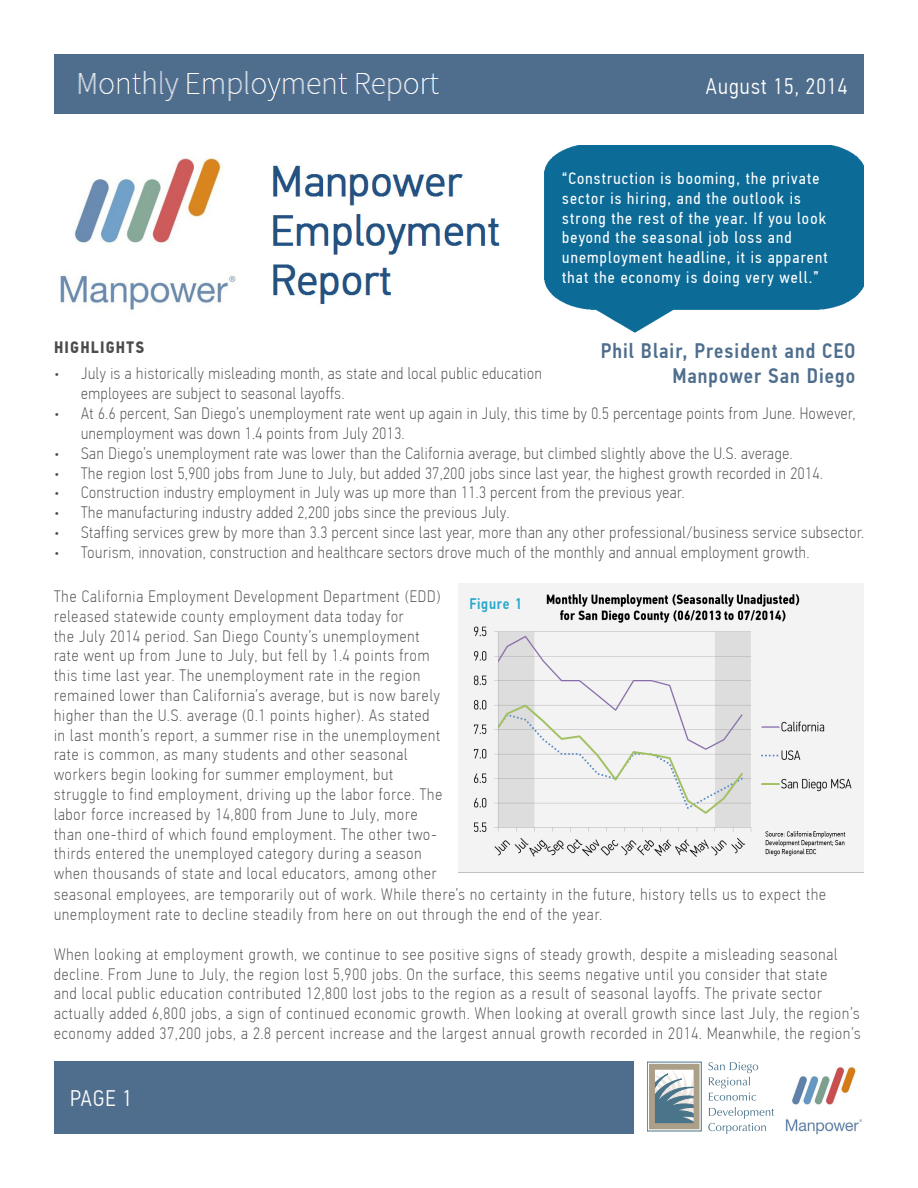
<style>
.page{position:relative;width:918px;height:1188px;background:#fff}
.page>*{position:absolute;margin:0;border:0;box-sizing:border-box;transform-origin:0 0}
.t1{font:300 22.5px "PF Din Text Cond Pro";letter-spacing:.05em;color:#fff}
.t2{font:500 21px "PF Din Text Cond Pro";letter-spacing:.05em;color:#4f6e8d}
.t3{font:100 16.5px/19.8px "PF Din Text Cond Pro";letter-spacing:.06em;color:#4b4c4d}
.t4{font:100 16.5px/19.8px "PF Din Text Cond Pro";letter-spacing:.04em;color:#4b4c4d}
.t5{font:16.5px/19.8px "PF Din Text Cond Pro";letter-spacing:.07em;color:#fff}
.t6{font:700 16.5px "PF Din Text Cond Pro";letter-spacing:.075em;color:#4b4c4d}
.t7{font:500 15.3px "PF Din Text Cond Pro";letter-spacing:.05em;color:#26a8cd}
</style>
<div class="page">
<div style="left:54px;top:54px;width:810px;height:60px;background:#4f6e8d"></div>
<img style="left:60px;top:158px;width:440px;height:152px">
<svg style="left:708px;top:1062px;width:50px;height:39px"></svg>
<svg style="left:708px;top:1107px;width:66px;height:27px"></svg>
<div style="left:647px;top:1062px;width:54px;height:69px;border:1px solid #49748a"></div>
<svg style="left:649px;top:1064px;width:51px;height:65px;background:#9ea8a6"></svg>
<div style="left:54px;top:1062px;width:580px;height:72px;background:#4f6e8d"></div>
<img style="left:785px;top:1067px;width:77px;height:68px">
<img style="left:544px;top:146px;width:320px;height:187px">
<img style="left:458px;top:584px;width:406px;height:289px">
<p class="t1" style="left:706px;top:74px;width:143px">August 15, 2014</p>
<p class="t5" style="left:562px;top:168px;width:267px">“Construction is booming, the private sector is hiring, and the outlook is strong the rest of the year. If you look beyond the seasonal job loss and unemployment headline, it is apparent that the economy is doing very well.”</p>
<p class="t6" style="left:54px;top:337px;width:92px">HIGHLIGHTS</p>
<p class="t4" style="left:81px;top:363px;width:462px;text-indent:-27px">• July is a historically misleading month, as state and local public education employees are subject to seasonal layoffs.</p>
<p class="t4" style="left:81px;top:404px;width:776px;text-indent:-27px">• At 6.6 percent, San Diego’s unemployment rate went up again in July, this time by 0.5 percentage points from June. However, unemployment was down 1.4 points from July 2013.</p>
<p class="t4" style="left:54px;top:443px;width:740px">• San Diego’s unemployment rate was lower than the California average, but climbed slightly above the U.S. average.</p>
<p class="t4" style="left:54px;top:463px;width:770px">• The region lost 5,900 jobs from June to July, but added 37,200 jobs since last year, the highest growth recorded in 2014.</p>
<p class="t4" style="left:54px;top:483px;width:632px">• Construction industry employment in July was up more than 11.3 percent from the previous year.</p>
<p class="t4" style="left:54px;top:503px;width:457px">• The manufacturing industry added 2,200 jobs since the previous July.</p>
<p class="t4" style="left:54px;top:522px;width:812px">• Staffing services grew by more than 3.3 percent since last year, more than any other professional/business service subsector.</p>
<p class="t4" style="left:54px;top:542px;width:757px">• Tourism, innovation, construction and healthcare sectors drove much of the monthly and annual employment growth.</p>
<p class="t3" style="left:54px;top:586px;width:390px">The California Employment Development Department (EDD) released statewide county employment data today for<br>the July 2014 period. San Diego County’s unemployment rate went up from June to July, but fell by 1.4 points from this time last year. The unemployment rate in the region remained lower than California’s average, but is now barely higher than the U.S. average (0.1 points higher). As stated in last month’s report, a summer rise in the unemployment rate is common, as many students and other seasonal workers begin looking for summer employment, but struggle to find employment, driving up the labor force. The labor force increased by 14,800 from June to July, more than one-third of which found employment. The other two&shy;thirds entered the unemployed category during a season when thousands of state and local educators, among other</p>
<p class="t2" style="left:601px;top:338px;width:256px">Phil Blair, President and CEO</p>
<p class="t2" style="left:672px;top:363px;width:184px">Manpower San Diego</p>
<p class="t7" style="left:469px;top:594px;width:54px">Figure 1</p>
<p class="t3" style="left:54px;top:885px;width:773px">seasonal employees, are temporarily out of work. While there’s no certainty in the future, history tells us to expect the unemployment rate to decline steadily from here on out through the end of the year.</p>
<p class="t3" style="left:54px;top:944px;width:808px">When looking at employment growth, we continue to see positive signs of steady growth, despite a misleading seasonal decline. From June to July, the region lost 5,900 jobs. On the surface, this seems negative until you consider that state<br>and local public education contributed 12,800 lost jobs to the region as a result of seasonal layoffs. The private sector actually added 6,800 jobs, a sign of continued economic growth. When looking at overall growth since last July, the region’s economy added 37,200 jobs, a 2.8 percent increase and the largest annual growth recorded in 2014. Meanwhile, the region’s</p>
<p class="t1" style="left:70px;top:1086px;width:63px">PAGE 1</p>
</div>
